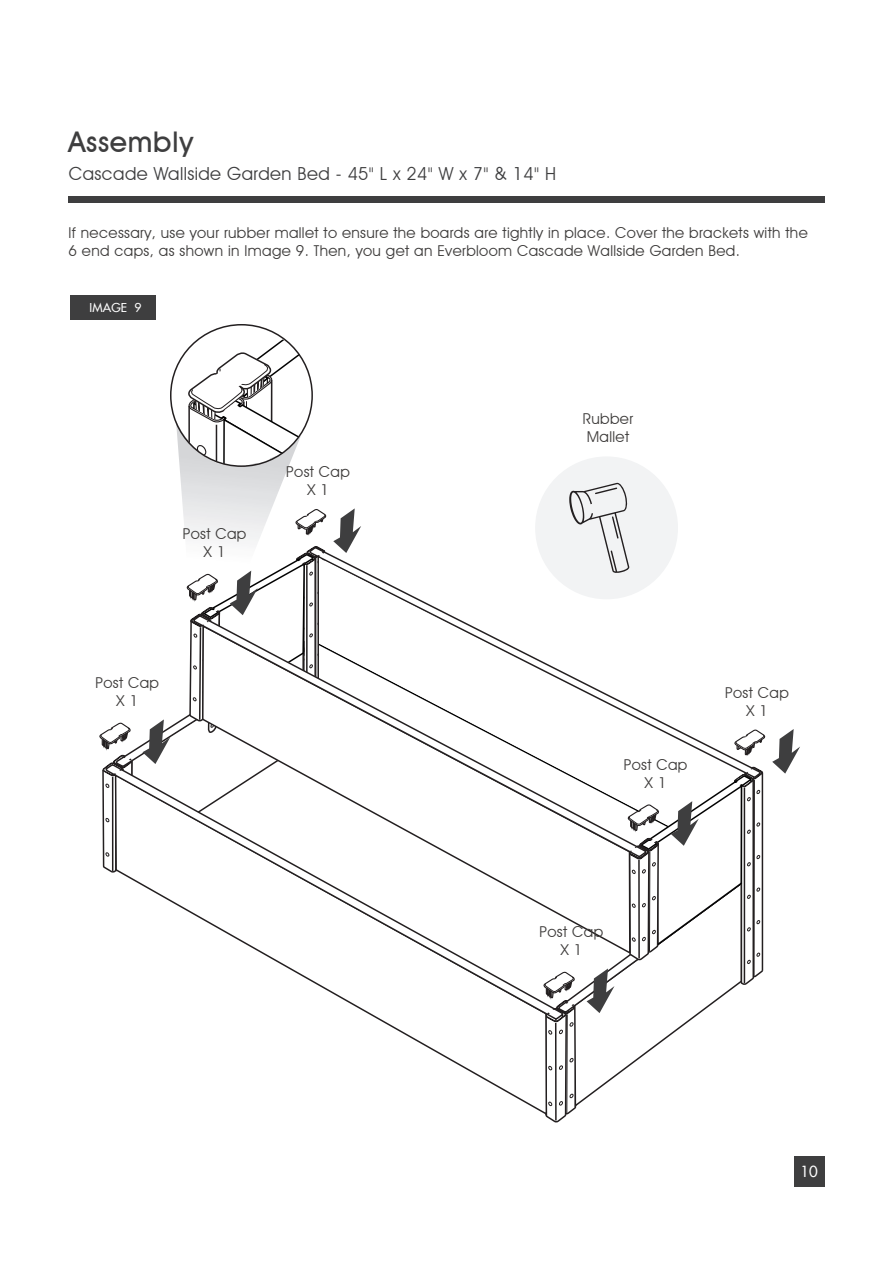
<style>
.page{position:relative;width:893px;height:1263px;background:#fff}
.page>*{position:absolute;margin:0;border:0;box-sizing:border-box;transform-origin:0 0}
.t1{font:500 28.5px "Avant Garde IT Cby BT";letter-spacing:.025em;color:#3e3e3f}
.t2{font:18px "Avant Garde IT Cby BT";letter-spacing:.025em;color:#3e3e3f}
.t3{font:15px/18px "Avant Garde IT Cby BT";letter-spacing:.025em;color:#3d3b3a;text-align:center}
.t4{font:500 15px "Futura";color:#fff}
.t5{font:500 12px "Futura";letter-spacing:.01em;color:#fff}
</style>
<div class="page">
<div style="left:68px;top:196px;width:756px;height:6px;background:#3e3e3f"></div>
<div style="left:794px;top:1156px;width:30px;height:30px;background:#3e3e3f"></div>
<div style="left:71px;top:296px;width:85px;height:24px;background:#3e3e3f"></div>
<svg style="left:327px;top:967px;width:216px;height:54px"></svg>
<svg style="left:327px;top:558px;width:216px;height:56px"></svg>
<svg style="left:327px;top:858px;width:216px;height:97px"></svg>
<svg style="left:327px;top:614px;width:216px;height:244px"></svg>
<svg style="left:333px;top:508px;width:28px;height:45px"></svg>
<svg style="left:99px;top:334px;width:228px;height:657px"></svg>
<svg style="left:772px;top:729px;width:28px;height:45px"></svg>
<svg style="left:543px;top:202px;width:223px;height:921px"></svg>
<h1 class="t1" style="left:68px;top:124px;width:127px">Assembly</h1>
<p class="t2" style="left:69px;top:162px;width:489px">Cascade Wallside Garden Bed - 45" L x 24" W x 7" &amp; 14" H</p>
<p class="t3" style="left:68px;top:223px;width:741px;text-align:left">If necessary, use your rubber mallet to ensure the boards are tightly in place. Cover the brackets with the<br>6 end caps, as shown in Image 9. Then, you get an Everbloom Cascade Wallside Garden Bed.</p>
<p class="t5" style="left:90px;top:300px;width:53px">IMAGE 9</p>
<p class="t3" style="left:183px;top:525px;width:65px">Post Cap<br>X 1</p>
<p class="t3" style="left:286px;top:463px;width:65px">Post Cap<br>X 1</p>
<p class="t3" style="left:95px;top:674px;width:65px">Post Cap<br>X 1</p>
<p class="t3" style="left:583px;top:410px;width:52px;text-align:left">Rubber<br>Mallet</p>
<p class="t3" style="left:624px;top:755px;width:65px">Post Cap<br>X 1</p>
<p class="t3" style="left:725px;top:683px;width:65px">Post Cap<br>X 1</p>
<p class="t3" style="left:539px;top:923px;width:65px">Post Cap<br>X 1</p>
<p class="t4" style="left:800px;top:1162px;width:19px">10</p>
</div>
